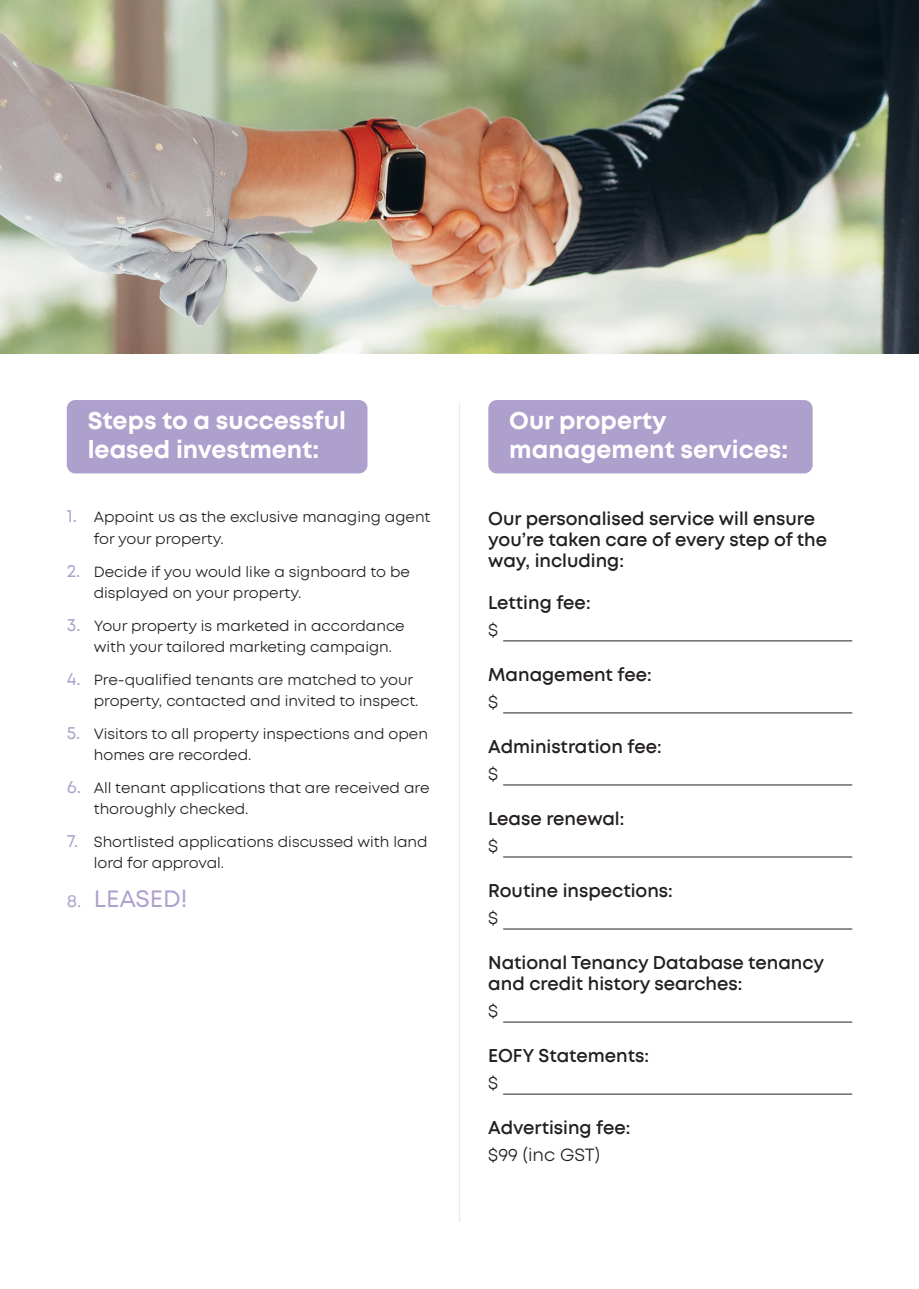
<style>
.page{position:relative;width:919px;height:1289px;background:#fff}
.page>*{position:absolute;margin:0;border:0;box-sizing:border-box;transform-origin:0 0}
.t1{font:700 24px/28.8px "Mont";color:#fff}
.t2{font:24px "Mont";color:#aea0cd}
.t3{font:600 18px/21px "Mont";color:#231f20}
.t4{font:18px "Mont";color:#231f20}
.t5{font:15px/21px "Mont";color:#231f20}
.s1{font-size:18px;color:#aea0cd}
.s2{font-size:18px}
</style>
<div class="page">
<img style="left:0;top:0;width:918px;height:353px">
<hr style="left:458px;top:403px;width:2px;height:819px;background:#ececee">
<div style="left:67px;top:400px;width:300px;height:73px;background:#aea0cd;border-radius:9px"></div>
<div style="left:488px;top:400px;width:324px;height:73px;background:#aea0cd;border-radius:9px"></div>
<hr style="left:503px;top:640px;width:349px;height:1px;background:#231f20">
<hr style="left:503px;top:712px;width:349px;height:1px;background:#231f20">
<hr style="left:503px;top:784px;width:349px;height:1px;background:#231f20">
<hr style="left:503px;top:856px;width:349px;height:1px;background:#231f20">
<hr style="left:503px;top:928px;width:349px;height:1px;background:#231f20">
<hr style="left:503px;top:1021px;width:349px;height:1px;background:#231f20">
<hr style="left:503px;top:1093px;width:349px;height:1px;background:#231f20">
<p class="t1" style="left:88px;top:407px;width:260px">Steps to a successful leased investment:</p>
<p class="t1" style="left:509px;top:407px;width:280px">Our property management services:</p>
<p class="t5" style="left:94px;top:507px;width:338px;text-indent:-27px"><span class="s1">1.</span> Appoint us as the exclusive managing agent for your property.</p>
<p class="t5" style="left:94px;top:561px;width:317px;text-indent:-27px"><span class="s1">2.</span> Decide if you would like a signboard to be displayed on your property.</p>
<p class="t5" style="left:94px;top:615px;width:312px;text-indent:-27px"><span class="s1">3.</span> Your property is marketed in accordance with your tailored marketing campaign.</p>
<p class="t5" style="left:94px;top:669px;width:326px;text-indent:-27px"><span class="s1">4.</span> Pre-qualified tenants are matched to your property, contacted and invited to inspect.</p>
<p class="t5" style="left:94px;top:723px;width:335px;text-indent:-27px"><span class="s1">5.</span> Visitors to all property inspections and open homes are recorded.</p>
<p class="t5" style="left:94px;top:777px;width:337px;text-indent:-27px"><span class="s1">6.</span> All tenant applications that are received are thoroughly checked.</p>
<p class="t5" style="left:94px;top:831px;width:335px;text-indent:-27px"><span class="s1">7.</span> Shortlisted applications discussed with land lord for approval.</p>
<p class="t2" style="left:67px;top:886px;width:122px"><span class="s2">8.</span> LEASED!</p>
<p class="t3" style="left:488px;top:509px;width:340px">Our personalised service will ensure you’re taken care of every step of the way, including:</p>
<p class="t3" style="left:488px;top:593px;width:104px">Letting fee:</p>
<p class="t4" style="left:488px;top:621px;width:12px">$</p>
<p class="t3" style="left:488px;top:665px;width:165px">Management fee:</p>
<p class="t4" style="left:488px;top:693px;width:12px">$</p>
<p class="t3" style="left:488px;top:737px;width:175px">Administration fee:</p>
<p class="t4" style="left:488px;top:765px;width:12px">$</p>
<p class="t3" style="left:488px;top:809px;width:138px">Lease renewal:</p>
<p class="t4" style="left:488px;top:837px;width:12px">$</p>
<p class="t3" style="left:488px;top:881px;width:186px">Routine inspections:</p>
<p class="t4" style="left:488px;top:909px;width:12px">$</p>
<p class="t3" style="left:488px;top:953px;width:337px">National Tenancy Database tenancy and credit history searches:</p>
<p class="t4" style="left:488px;top:1002px;width:12px">$</p>
<p class="t3" style="left:488px;top:1046px;width:162px">EOFY Statements:</p>
<p class="t4" style="left:488px;top:1074px;width:12px">$</p>
<p class="t3" style="left:488px;top:1118px;width:144px">Advertising fee:</p>
<p class="t4" style="left:488px;top:1146px;width:113px">$99 (inc GST)</p>
</div>
